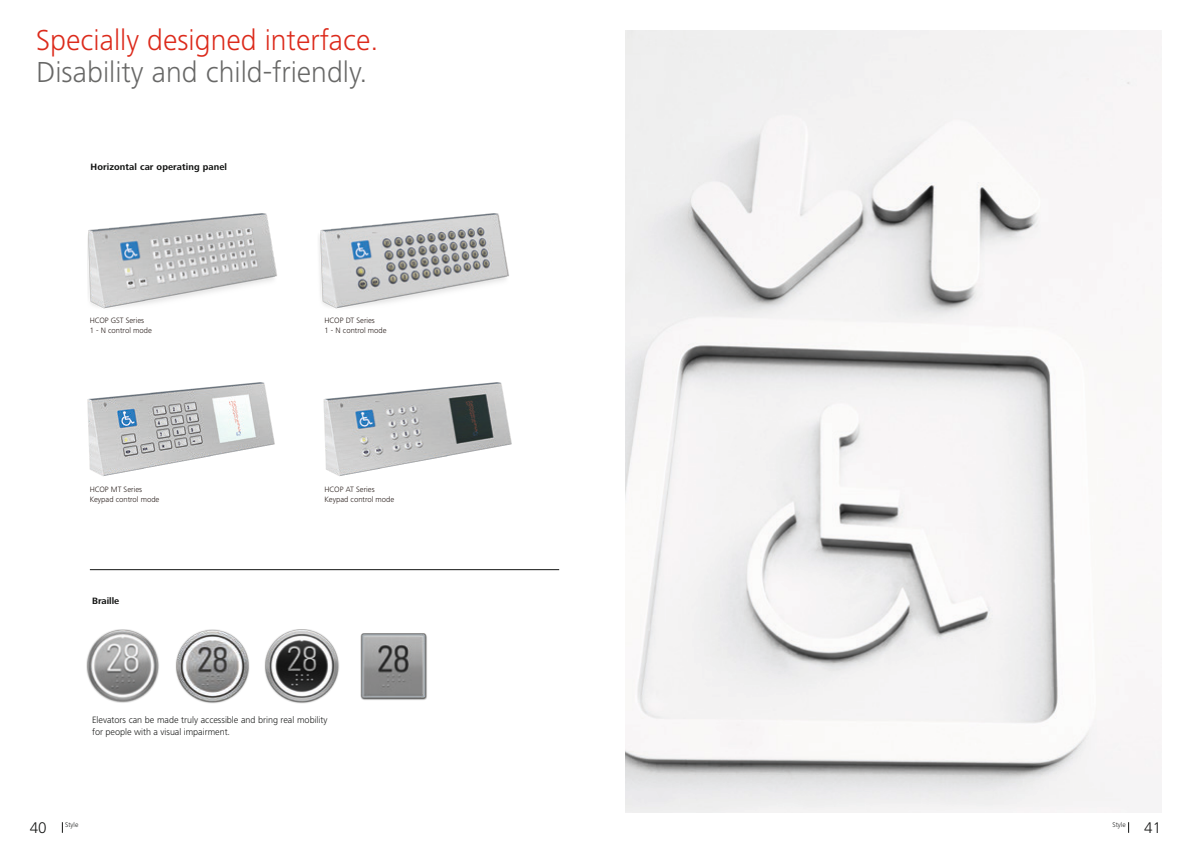
<style>
.page{position:relative;width:1191px;height:842px;background:#fff}
.page>*{position:absolute;margin:0;border:0;box-sizing:border-box;transform-origin:0 0}
.t1{font:300 30px "Frutiger Next LT";color:#686867}
.t2{font:300 30px "Frutiger Next LT";color:#dc2a1b}
.t3{font:300 16px "Frutiger Next LT";color:#131413}
.t4{font:300 9.5px/12.2px "Frutiger Next LT";letter-spacing:-.005em;color:#131413}
.t5{font:700 9.5px "Frutiger Next LT";letter-spacing:.01em;color:#131413}
.t6{font:300 8px "Frutiger Next LT";color:#231815}
.t7{font:300 7px "Frutiger Next LT";color:#131413}
</style>
<div class="page">
<hr style="left:90px;top:569px;width:469px;height:1px;background:#131413">
<img style="left:87px;top:213px;width:190px;height:96px">
<img style="left:319px;top:213px;width:190px;height:96px">
<img style="left:87px;top:382px;width:188px;height:94px">
<img style="left:323px;top:382px;width:189px;height:94px">
<img style="left:86px;top:630px;width:73px;height:73px">
<img style="left:175px;top:630px;width:74px;height:74px">
<img style="left:264px;top:630px;width:75px;height:74px">
<img style="left:360px;top:633px;width:67px;height:67px">
<img style="left:625px;top:30px;width:536px;height:782px">
<p class="t2" style="left:36px;top:23px;width:344px">Specially designed interface.</p>
<p class="t1" style="left:36px;top:55px;width:332px">Disability and child-friendly.</p>
<p class="t5" style="left:91px;top:161px;width:138px">Horizontal car operating panel</p>
<p class="t6" style="left:90px;top:316px;width:56px">HCOP GST Series</p>
<p class="t6" style="left:324px;top:316px;width:52px">HCOP DT Series</p>
<p class="t6" style="left:90px;top:326px;width:64px">1 - N control mode</p>
<p class="t6" style="left:324px;top:326px;width:64px">1 - N control mode</p>
<p class="t6" style="left:90px;top:485px;width:54px">HCOP MT Series</p>
<p class="t6" style="left:324px;top:485px;width:52px">HCOP AT Series</p>
<p class="t6" style="left:90px;top:495px;width:71px">Keypad control mode</p>
<p class="t6" style="left:324px;top:495px;width:71px">Keypad control mode</p>
<p class="t5" style="left:92px;top:595px;width:29px">Braille</p>
<p class="t4" style="left:92px;top:714px;width:237px">Elevators can be made truly accessible and bring real mobility for people with a visual impairment.</p>
<h2 class="t3" style="left:30px;top:819px;width:18px">40</h2>
<p class="t7" style="left:65px;top:821px;width:15px">Style</p>
<h2 class="t3" style="left:1144px;top:819px;width:18px">41</h2>
<p class="t7" style="left:1112px;top:821px;width:15px">Style</p>
</div>
